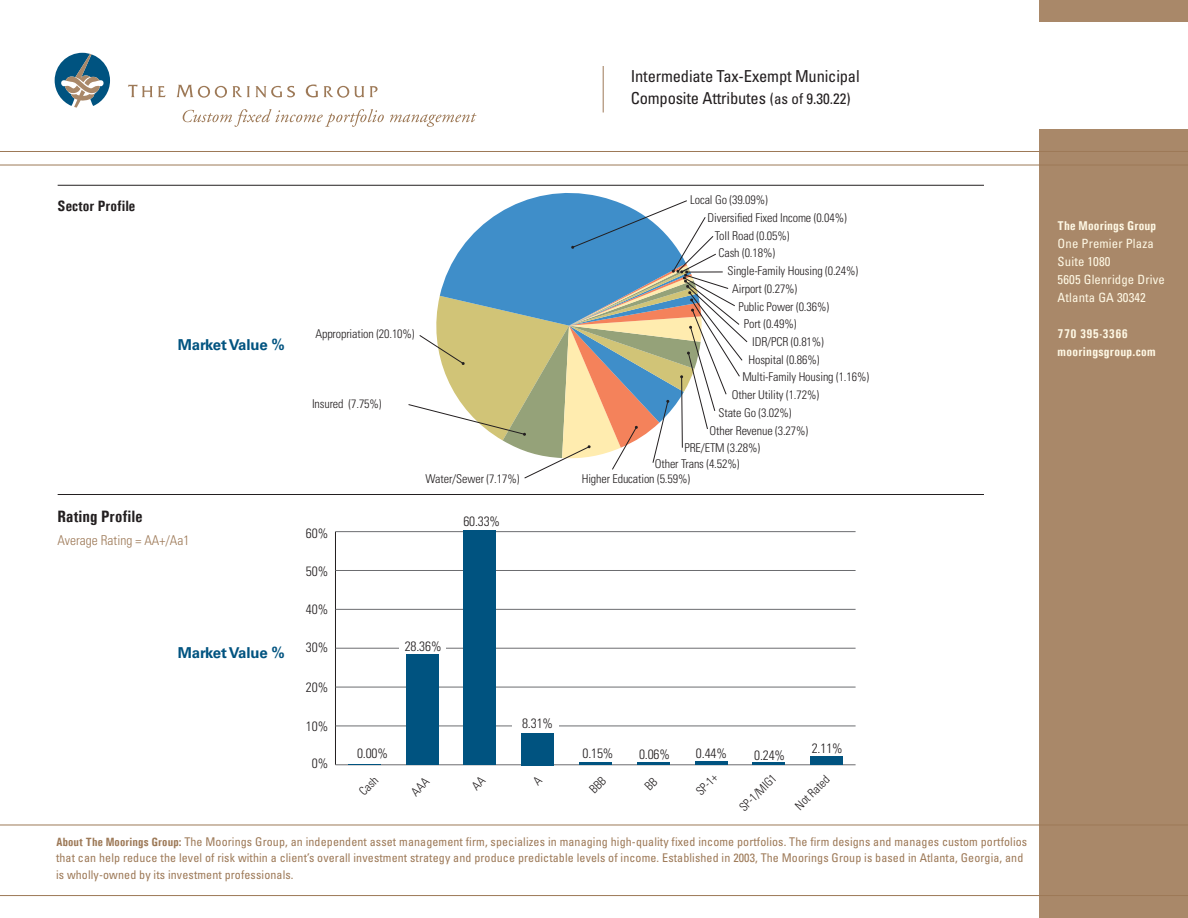
<style>
.page{position:relative;width:1188px;height:918px;background:#fff}
.page>*{position:absolute;margin:0;border:0;box-sizing:border-box;transform-origin:0 0}
.t1{font:condensed 16.5px/22.5px "Univers";letter-spacing:-.01em;color:#231f20}
.t2{font:700 16.5px "Univers Condensed";color:#231f20}
.t3{font:700 15px "Univers LT Std";letter-spacing:-.01em;color:#005380}
.t4{font:700 15px "Univers Condensed";color:#231f20}
.t5{font:300 condensed 13.5px "Univers LT Std";letter-spacing:-.01em;color:#231f20}
.t6{font:300 condensed 13.5px "Univers LT Std";color:#9d7957}
.t7{font:condensed 12.75px/18px "Univers";letter-spacing:.01em;color:#fef8e4}
.t8{font:700 12.75px/18px "Univers Condensed";letter-spacing:.025em;color:#fef8e4}
.t9{font:300 condensed 12.15px "Univers LT Std";letter-spacing:-.01em;color:#231f20}
.t10{font:condensed 12px/16.5px "Univers";letter-spacing:.01em;color:#9d7957}
.t11{font:300 condensed 12px "Univers LT Std";color:#231f20}
.s1{font-size:15px}
.s2{font-family:"Univers Condensed";font-weight:700;font-stretch:normal}
</style>
<div class="page">
<div style="left:1039px;top:0;width:149px;height:918px;background:#a98869"></div>
<div style="left:1039px;top:22px;width:149px;height:106px;background:#fff"></div>
<svg style="left:183px;top:109px;width:201px;height:18px"></svg>
<svg style="left:390px;top:113px;width:87px;height:14px"></svg>
<svg style="left:128px;top:85px;width:38px;height:12px"></svg>
<svg style="left:177px;top:85px;width:118px;height:13px"></svg>
<svg style="left:306px;top:85px;width:12px;height:12px"></svg>
<svg style="left:324px;top:86px;width:40px;height:12px"></svg>
<svg style="left:370px;top:86px;width:8px;height:11px"></svg>
<hr style="left:0;top:151px;width:1188px;height:1px;background:#9d7957">
<hr style="left:0;top:165px;width:1188px;height:1px;background:#9d7957">
<svg style="left:55px;top:53px;width:55px;height:55px"></svg>
<hr style="left:0;top:895px;width:1188px;height:1px;background:#9d7957">
<hr style="left:0;top:825px;width:1188px;height:1px;background:#9d7957">
<hr style="left:603px;top:66px;width:1px;height:46px;background:#9d7957">
<hr style="left:58px;top:494px;width:926px;height:1px;background:#231f20">
<hr style="left:58px;top:185px;width:926px;height:1px;background:#231f20">
<hr style="left:335px;top:532px;width:1px;height:233px;background:#231f20">
<hr style="left:335px;top:764px;width:521px;height:1px;background:#6c6d70">
<hr style="left:335px;top:726px;width:521px;height:1px;background:#6c6d70">
<hr style="left:335px;top:687px;width:521px;height:1px;background:#6c6d70">
<hr style="left:335px;top:648px;width:521px;height:1px;background:#6c6d70">
<hr style="left:335px;top:609px;width:521px;height:1px;background:#6c6d70">
<hr style="left:335px;top:570px;width:521px;height:1px;background:#6c6d70">
<hr style="left:335px;top:531px;width:521px;height:1px;background:#6c6d70">
<hr style="left:348px;top:765px;width:33px;height:1px;background:#005380">
<div style="left:406px;top:655px;width:32px;height:110px;background:#005380"></div>
<div style="left:464px;top:530px;width:32px;height:235px;background:#005380"></div>
<div style="left:522px;top:733px;width:32px;height:32px;background:#005380"></div>
<hr style="left:579px;top:763px;width:33px;height:2px;background:#005380">
<hr style="left:637px;top:763px;width:33px;height:2px;background:#005380">
<hr style="left:695px;top:761px;width:32px;height:4px;background:#005380">
<hr style="left:753px;top:762px;width:32px;height:3px;background:#005380">
<div style="left:811px;top:757px;width:32px;height:8px;background:#005380"></div>
<div style="left:399px;top:644px;width:46px;height:10px;background:#fff"></div>
<svg style="left:408px;top:184px;width:340px;height:295px"></svg>
<div style="left:513px;top:721px;width:46px;height:10px;background:#fff"></div>
<h1 class="t1" style="left:631px;top:65px;width:230px">Intermediate Tax-Exempt Municipal<br>Composite Attributes <span class="s1">(as of 9.30.22)</span></h1>
<p class="t4" style="left:58px;top:197px;width:79px">Sector Profile</p>
<p class="t3" style="left:178px;top:336px;width:108px">Market Value %</p>
<h1 class="t2" style="left:58px;top:506px;width:86px">Rating Profile</h1>
<p class="t6" style="left:58px;top:532px;width:133px">Average Rating = AA+/Aa1</p>
<p class="t3" style="left:178px;top:644px;width:108px">Market Value %</p>
<p class="t9" style="left:315px;top:327px;width:101px">Appropriation (20.10%)</p>
<p class="t9" style="left:312px;top:397px;width:71px">Insured (7.75%)</p>
<p class="t5" style="left:306px;top:525px;width:24px">60%</p>
<p class="t5" style="left:306px;top:563px;width:24px">50%</p>
<p class="t5" style="left:306px;top:601px;width:24px">40%</p>
<p class="t5" style="left:306px;top:639px;width:24px">30%</p>
<p class="t5" style="left:306px;top:679px;width:24px">20%</p>
<p class="t5" style="left:306px;top:718px;width:24px">10%</p>
<p class="t5" style="left:312px;top:755px;width:18px">0%</p>
<p class="t9" style="left:426px;top:472px;width:95px">Water/Sewer (7.17%)</p>
<p class="t5" style="left:463px;top:513px;width:38px">60.33%</p>
<p class="t5" style="left:405px;top:638px;width:38px">28.36%</p>
<p class="t5" style="left:357px;top:745px;width:32px">0.00%</p>
<p class="t5" style="left:522px;top:716px;width:32px">8.31%</p>
<p class="t9" style="left:690px;top:193px;width:79px">Local Go (39.09%)</p>
<p class="t9" style="left:708px;top:210px;width:141px">Diversified Fixed Income (0.04%)</p>
<p class="t9" style="left:715px;top:228px;width:76px">Toll Road (0.05%)</p>
<p class="t9" style="left:719px;top:246px;width:58px">Cash (0.18%)</p>
<p class="t9" style="left:728px;top:264px;width:132px">Single-Family Housing (0.24%)</p>
<p class="t9" style="left:732px;top:281px;width:66px">Airport (0.27%)</p>
<p class="t9" style="left:738px;top:299px;width:92px">Public Power (0.36%)</p>
<p class="t9" style="left:744px;top:317px;width:54px">Port (0.49%)</p>
<p class="t9" style="left:752px;top:334px;width:73px">IDR/PCR (0.81%)</p>
<p class="t9" style="left:748px;top:352px;width:72px">Hospital (0.86%)</p>
<p class="t9" style="left:742px;top:370px;width:128px">Multi-Family Housing (1.16%)</p>
<p class="t9" style="left:732px;top:388px;width:89px">Other Utility (1.72%)</p>
<p class="t9" style="left:719px;top:405px;width:74px">State Go (3.02%)</p>
<p class="t9" style="left:710px;top:423px;width:100px">Other Revenue (3.27%)</p>
<p class="t9" style="left:684px;top:441px;width:77px">PRE/ETM (3.28%)</p>
<p class="t9" style="left:655px;top:457px;width:86px">Other Trans (4.52%)</p>
<p class="t9" style="left:582px;top:472px;width:110px">Higher Education (5.59%)</p>
<p class="t5" style="left:583px;top:745px;width:32px">0.15%</p>
<p class="t5" style="left:639px;top:746px;width:32px">0.06%</p>
<p class="t5" style="left:696px;top:745px;width:32px">0.44%</p>
<p class="t5" style="left:754px;top:747px;width:32px">0.24%</p>
<p class="t5" style="left:812px;top:740px;width:32px">2.11%</p>
<p class="t11" style="left:356px;top:788px;width:22px;rotate:-45deg">Cash</p>
<p class="t11" style="left:693px;top:788px;width:26px;rotate:-45deg">SP-1+</p>
<p class="t11" style="left:736px;top:804px;width:48px;rotate:-45deg">SP-1/MIG1</p>
<p class="t11" style="left:792px;top:802px;width:44px;rotate:-45deg">Not Rated</p>
<p class="t10" style="left:56px;top:833px;width:973px"><span class="s2">About The Moorings Group:</span> The Moorings Group, an independent asset management firm, specializes in managing high-quality fixed income portfolios. The firm designs and manages custom portfolios that can help reduce the level of risk within a client’s overall investment strategy and produce predictable levels of income. Established in 2003, The Moorings Group is based in Atlanta, Georgia, and is wholly-owned by its investment professionals.</p>
<p class="t8" style="left:1058px;top:216px;width:100px">The Moorings Group</p>
<p class="t7" style="left:1058px;top:234px;width:109px">One Premier Plaza<br>Suite 1080<br>5605 Glenridge Drive<br>Atlanta GA 30342</p>
<p class="t8" style="left:1058px;top:324px;width:99px">770 395-3366 mooringsgroup.com</p>
</div>
